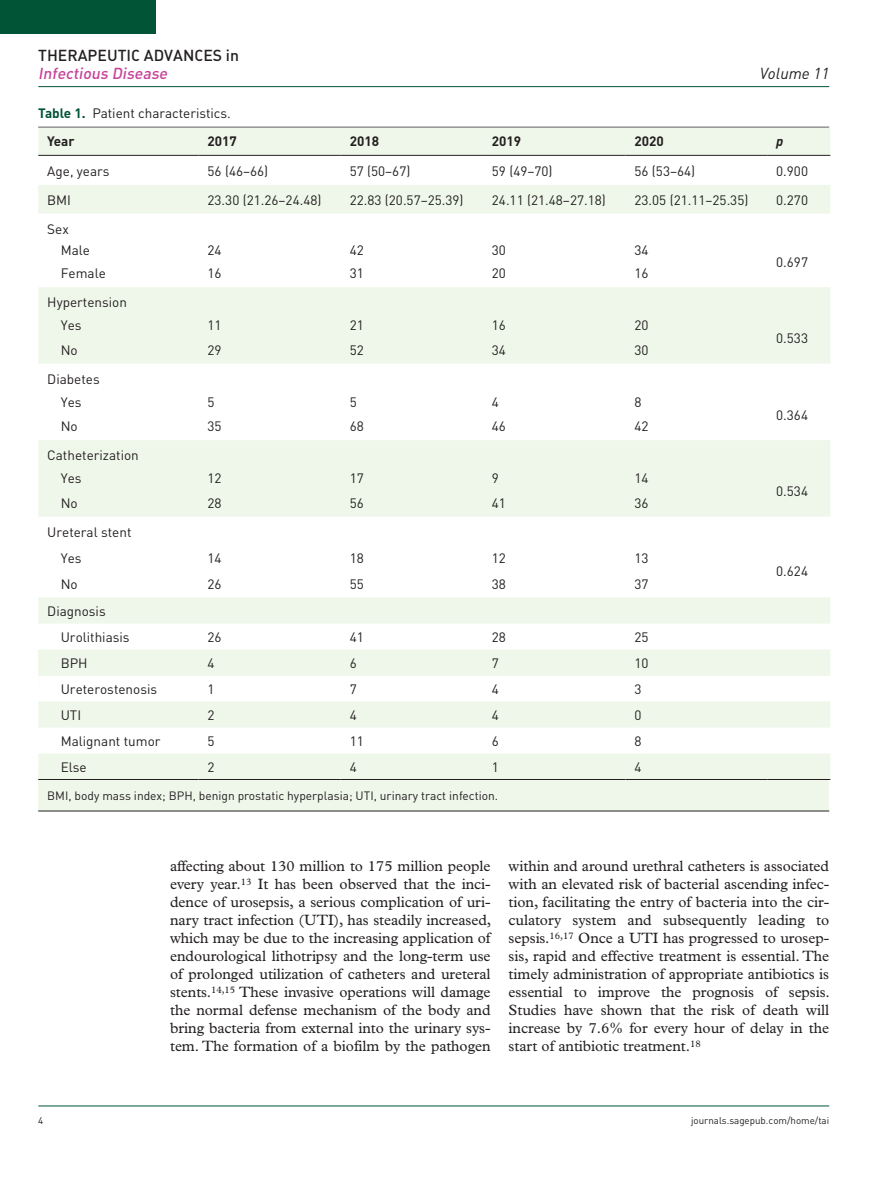
<style>
.page{position:relative;width:893px;height:1191px;background:#fff}
.page>*{position:absolute;margin:0;border:0;box-sizing:border-box;transform-origin:0 0}
.t1{font:15.75px "DIN Medium Alternate";color:#231f20}
.t2{font:italic 15.75px "DIN Medium Alternate";color:#c74499}
.t3{font:italic 15.75px "DIN";color:#231f20}
.t4{font:15px/18px "Plantin Std";letter-spacing:-.005em;color:#231f20;text-align:justify}
.t5{font:13.5px/23px "DIN";color:#231f20}
.t6{font:700 13.5px "DIN";color:#231f20}
.t7{font:italic 700 13.5px "DIN";color:#231f20}
.t8{font:12px "DIN";color:#231f20}
.t9{font:9.75px "DIN";color:#231f20}
.s1{font-weight:700;color:#015436}
.s2{font-weight:700}
</style>
<div class="page">
<hr style="left:38px;top:86px;width:791px;height:1px;background:#015436">
<hr style="left:38px;top:1105px;width:791px;height:1px;background:#015436">
<div style="left:0;top:0;width:155px;height:34px;background:#015436"></div>
<div style="left:38px;top:775px;width:791px;height:36px;background:#eff7ea"></div>
<hr style="left:38px;top:127px;width:791px;height:1px;background:#231f20">
<hr style="left:38px;top:810px;width:791px;height:1px;background:#231f20">
<div style="left:38px;top:128px;width:792px;height:86px;background:#eff7ea"></div>
<svg style="left:38px;top:156px;width:792px;height:29px"></svg>
<svg style="left:38px;top:287px;width:792px;height:492px;fill:#eff7ea"></svg>
<hr style="left:38px;top:155px;width:161px;height:1px;background:#231f20">
<hr style="left:199px;top:155px;width:142px;height:1px;background:#231f20">
<hr style="left:341px;top:155px;width:142px;height:1px;background:#231f20">
<hr style="left:483px;top:155px;width:142px;height:1px;background:#231f20">
<hr style="left:625px;top:155px;width:142px;height:1px;background:#231f20">
<hr style="left:767px;top:155px;width:63px;height:1px;background:#231f20">
<hr style="left:38px;top:779px;width:161px;height:1px;background:#231f20">
<hr style="left:199px;top:779px;width:142px;height:1px;background:#231f20">
<hr style="left:341px;top:779px;width:142px;height:1px;background:#231f20">
<hr style="left:483px;top:779px;width:142px;height:1px;background:#231f20">
<hr style="left:625px;top:779px;width:142px;height:1px;background:#231f20">
<hr style="left:767px;top:779px;width:63px;height:1px;background:#231f20">
<p class="t1" style="left:38px;top:45px;width:202px">THERAPEUTIC ADVANCES IN</p>
<p class="t2" style="left:38px;top:63px;width:134px">I nfectious Disease</p>
<p class="t3" style="left:760px;top:63px;width:71px">Volume 11</p>
<p class="t5" style="left:47px;top:98px;width:185px;line-height:28.5px;text-indent:-9px"><span class="s1">Table 1.</span> Patient characteristics.<br><span class="s2">Year</span></p>
<p class="t6" style="left:208px;top:133px;width:31px">2017</p>
<p class="t6" style="left:350px;top:133px;width:31px">2018</p>
<p class="t6" style="left:492px;top:133px;width:31px">2019</p>
<p class="t6" style="left:634px;top:133px;width:31px">2020</p>
<p class="t7" style="left:776px;top:133px;width:9px">p</p>
<p class="t5" style="left:47px;top:159px;width:64px">Age, years</p>
<p class="t5" style="left:208px;top:159px;width:62px">56 (46–66)</p>
<p class="t5" style="left:350px;top:159px;width:62px">57 (50–67)</p>
<p class="t5" style="left:492px;top:159px;width:62px">59 (49–70)</p>
<p class="t5" style="left:634px;top:159px;width:62px">56 (53–64)</p>
<p class="t5" style="left:776px;top:159px;width:33px">0.900</p>
<p class="t5" style="left:47px;top:188px;width:25px">BMI</p>
<p class="t5" style="left:208px;top:188px;width:115px">23.30 (21.26–24.48)</p>
<p class="t5" style="left:350px;top:188px;width:115px">22.83 (20.57–25.39)</p>
<p class="t5" style="left:492px;top:188px;width:115px">24.11 (21.48–27.18)</p>
<p class="t5" style="left:634px;top:188px;width:115px">23.05 (21.11–25.35)</p>
<p class="t5" style="left:776px;top:188px;width:33px">0.270</p>
<p class="t5" style="left:61px;top:218px;width:31px;line-height:21.5px;text-indent:-13px">Sex<br>Male</p>
<p class="t5" style="left:208px;top:238px;width:16px">24</p>
<p class="t5" style="left:350px;top:238px;width:16px">42</p>
<p class="t5" style="left:492px;top:238px;width:16px">30</p>
<p class="t5" style="left:634px;top:238px;width:16px">34</p>
<p class="t5" style="left:61px;top:261px;width:47px">Female</p>
<p class="t5" style="left:208px;top:261px;width:16px">16</p>
<p class="t5" style="left:350px;top:261px;width:16px">31</p>
<p class="t5" style="left:492px;top:261px;width:16px">20</p>
<p class="t5" style="left:634px;top:261px;width:16px">16</p>
<p class="t5" style="left:61px;top:290px;width:68px;text-indent:-13px">Hypertension<br>Yes</p>
<p class="t5" style="left:208px;top:313px;width:16px">11</p>
<p class="t5" style="left:350px;top:313px;width:16px">21</p>
<p class="t5" style="left:492px;top:313px;width:16px">16</p>
<p class="t5" style="left:634px;top:313px;width:16px">20</p>
<p class="t5" style="left:61px;top:338px;width:19px">No</p>
<p class="t5" style="left:208px;top:338px;width:16px">29</p>
<p class="t5" style="left:350px;top:338px;width:16px">52</p>
<p class="t5" style="left:492px;top:338px;width:16px">34</p>
<p class="t5" style="left:634px;top:338px;width:16px">30</p>
<p class="t5" style="left:47px;top:367px;width:54px;text-align:center">Diabetes<br>Yes</p>
<p class="t5" style="left:208px;top:390px;width:9px">5</p>
<p class="t5" style="left:350px;top:390px;width:9px">5</p>
<p class="t5" style="left:492px;top:390px;width:9px">4</p>
<p class="t5" style="left:634px;top:390px;width:9px">8</p>
<p class="t5" style="left:61px;top:414px;width:19px">No</p>
<p class="t5" style="left:208px;top:414px;width:16px">35</p>
<p class="t5" style="left:350px;top:414px;width:16px">68</p>
<p class="t5" style="left:492px;top:414px;width:16px">46</p>
<p class="t5" style="left:634px;top:414px;width:16px">42</p>
<p class="t5" style="left:61px;top:443px;width:80px;text-indent:-13px">Catheterization<br>Yes</p>
<p class="t5" style="left:208px;top:466px;width:16px">12</p>
<p class="t5" style="left:350px;top:466px;width:16px">17</p>
<p class="t5" style="left:492px;top:466px;width:9px">9</p>
<p class="t5" style="left:634px;top:466px;width:16px">14</p>
<p class="t5" style="left:61px;top:491px;width:19px">No</p>
<p class="t5" style="left:208px;top:491px;width:16px">28</p>
<p class="t5" style="left:350px;top:491px;width:16px">56</p>
<p class="t5" style="left:492px;top:491px;width:16px">41</p>
<p class="t5" style="left:634px;top:491px;width:16px">36</p>
<p class="t5" style="left:61px;top:518px;width:72px;line-height:26px;text-indent:-13px">Ureteral stent<br>Yes</p>
<p class="t5" style="left:208px;top:546px;width:16px">14</p>
<p class="t5" style="left:350px;top:546px;width:16px">18</p>
<p class="t5" style="left:492px;top:546px;width:16px">12</p>
<p class="t5" style="left:634px;top:546px;width:16px">13</p>
<p class="t5" style="left:61px;top:572px;width:19px">No</p>
<p class="t5" style="left:208px;top:572px;width:16px">26</p>
<p class="t5" style="left:350px;top:572px;width:16px">55</p>
<p class="t5" style="left:492px;top:572px;width:16px">38</p>
<p class="t5" style="left:634px;top:572px;width:16px">37</p>
<p class="t5" style="left:61px;top:598px;width:70px;line-height:26px;text-indent:-13px">Diagnosis<br>Urolithiasis</p>
<p class="t5" style="left:208px;top:625px;width:16px">26</p>
<p class="t5" style="left:350px;top:625px;width:16px">41</p>
<p class="t5" style="left:492px;top:625px;width:16px">28</p>
<p class="t5" style="left:634px;top:625px;width:16px">25</p>
<p class="t5" style="left:61px;top:651px;width:28px">BPH</p>
<p class="t5" style="left:208px;top:651px;width:9px">4</p>
<p class="t5" style="left:350px;top:651px;width:9px">6</p>
<p class="t5" style="left:492px;top:651px;width:9px">7</p>
<p class="t5" style="left:634px;top:651px;width:16px">10</p>
<p class="t5" style="left:61px;top:677px;width:98px">Ureterostenosis</p>
<p class="t5" style="left:208px;top:677px;width:9px">1</p>
<p class="t5" style="left:350px;top:677px;width:9px">7</p>
<p class="t5" style="left:492px;top:677px;width:9px">4</p>
<p class="t5" style="left:634px;top:677px;width:9px">3</p>
<p class="t5" style="left:61px;top:703px;width:22px">UTI</p>
<p class="t5" style="left:208px;top:703px;width:9px">2</p>
<p class="t5" style="left:350px;top:703px;width:9px">4</p>
<p class="t5" style="left:492px;top:703px;width:9px">4</p>
<p class="t5" style="left:634px;top:703px;width:9px">0</p>
<p class="t5" style="left:61px;top:729px;width:101px">Malignant tumor</p>
<p class="t5" style="left:208px;top:729px;width:9px">5</p>
<p class="t5" style="left:350px;top:729px;width:16px">11</p>
<p class="t5" style="left:492px;top:729px;width:9px">6</p>
<p class="t5" style="left:634px;top:729px;width:9px">8</p>
<p class="t5" style="left:61px;top:755px;width:27px">Else</p>
<p class="t5" style="left:208px;top:755px;width:9px">2</p>
<p class="t5" style="left:350px;top:755px;width:9px">4</p>
<p class="t5" style="left:492px;top:755px;width:9px">1</p>
<p class="t5" style="left:634px;top:755px;width:9px">4</p>
<p class="t8" style="left:47px;top:788px;width:452px">BMI, body mass index; BPH, benign prostatic hyperplasia; UTI, urinary tract infection.</p>
<p class="t5" style="left:776px;top:251px;width:33px">0.697</p>
<p class="t5" style="left:776px;top:326px;width:33px">0.533</p>
<p class="t5" style="left:776px;top:403px;width:33px">0.364</p>
<p class="t5" style="left:776px;top:479px;width:33px">0.534</p>
<p class="t5" style="left:776px;top:559px;width:33px">0.624</p>
<p class="t4" style="left:170px;top:857px;width:323px">affecting about 130 million to 175 million people every year.<sup>13</sup> It has been observed that the inci&shy;dence of urosepsis, a serious complication of uri&shy;nary tract infection (UTI), has steadily increased, which may be due to the increasing application of endourological lithotripsy and the long-term use of prolonged utilization of catheters and ureteral stents.<sup>14,15</sup> These invasive operations will damage the normal defense mechanism of the body and bring bacteria from external into the urinary sys&shy;tem. The formation of a biofilm by the pathogen</p>
<p class="t4" style="left:509px;top:857px;width:323px">within and around urethral catheters is associated with an elevated risk of bacterial ascending infec&shy;tion, facilitating the entry of bacteria into the cir&shy;culatory system and subsequently leading to sepsis.<sup>16,17</sup> Once a UTI has progressed to urosep&shy;sis, rapid and effective treatment is essential. The timely administration of appropriate antibiotics is essential to improve the prognosis of sepsis.<br>Studies have shown that the risk of death will increase by 7.6% for every hour of delay in the start of antibiotic treatment.<sup>18</sup></p>
<p class="t9" style="left:38px;top:1114px;width:7px">4</p>
<p class="t9" style="left:691px;top:1114px;width:140px">journals.sagepub.com/home/tai</p>
</div>
